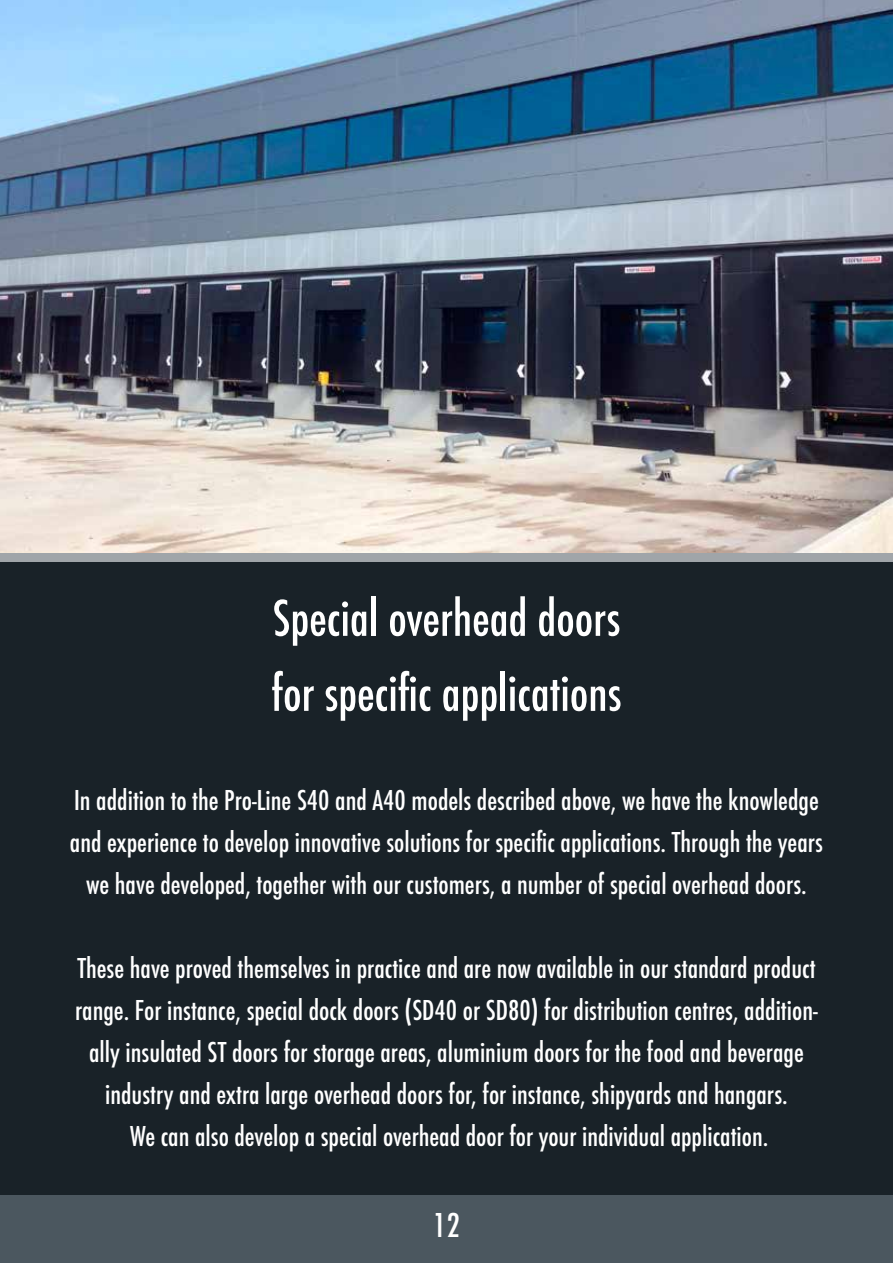
<style>
.page{position:relative;width:893px;height:1263px;background:#192228}
.page>*{position:absolute;margin:0;border:0;box-sizing:border-box;transform-origin:0 0}
.t1{font:500 54px/75px "Futura Con";color:#fff}
.t2{font:500 36px "Futura Con";color:#fff}
.t3{font:500 30px/42px "Futura Con";color:#fff;text-align:center}
</style>
<div class="page">
<div style="left:0;top:1195px;width:893px;height:68px;background:#4b575f"></div>
<div style="left:0;top:553px;width:893px;height:8px;background:#a0a5a9"></div>
<img style="left:0;top:0;width:893px;height:553px">
<h1 class="t1" style="left:271px;top:581px;width:352px">Special overhead doors for specific applications</h1>
<p class="t3" style="left:70px;top:779px;width:754px">In addition to the Pro-Line S40 and A40 models described above, we have the knowledge and experience to develop innovative solutions for specific applications. Through the years we have developed, together with our customers, a number of special overhead doors.</p>
<p class="t3" style="left:75px;top:947px;width:744px">These have proved themselves in practice and are now available in our standard product range. For instance, special dock doors (SD40 or SD80) for distribution centres, addition&shy;ally insulated ST doors for storage areas, aluminium doors for the food and beverage industry and extra large overhead doors for, for instance, shipyards and hangars.<br>We can also develop a special overhead door for your individual application.</p>
<p class="t2" style="left:433px;top:1205px;width:29px">12</p>
</div>
